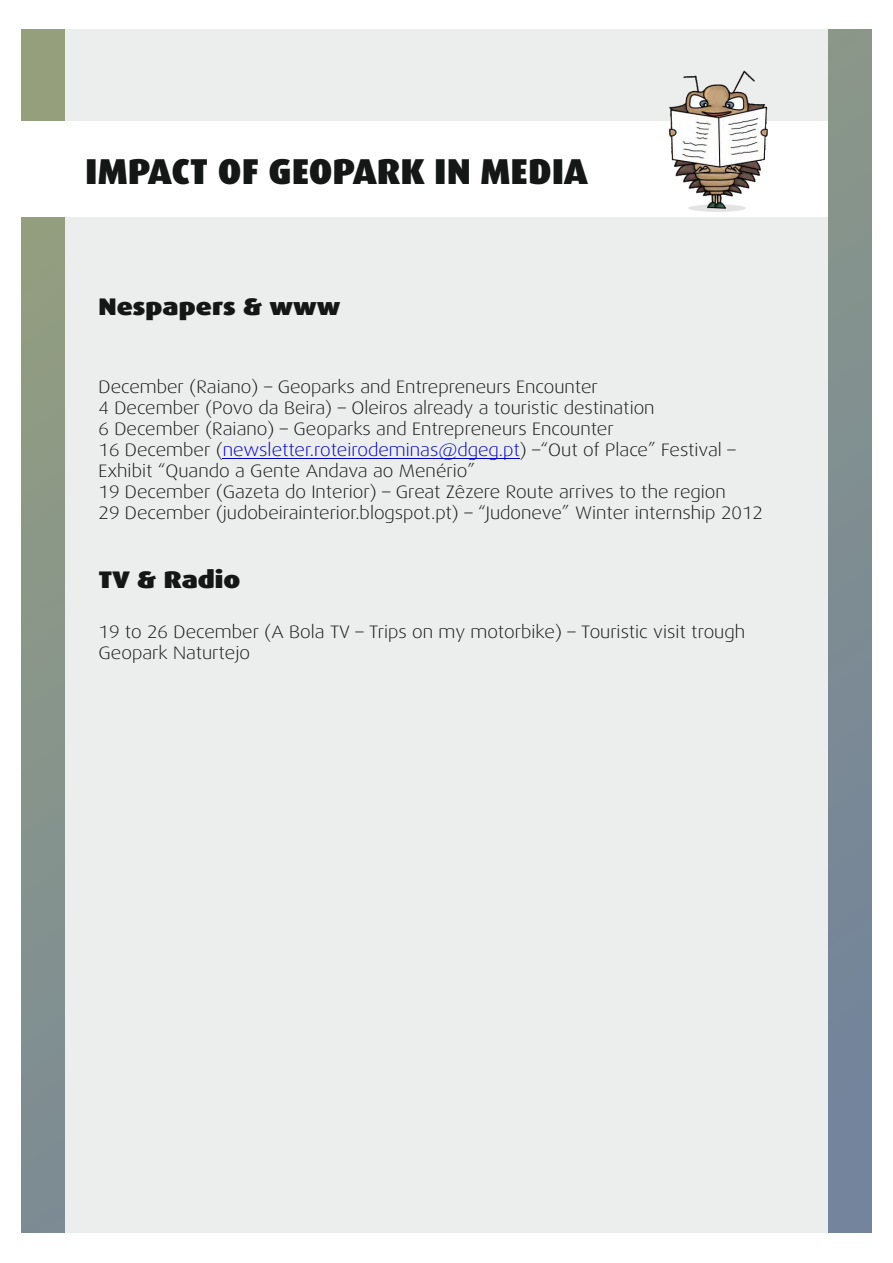
<style>
.page{position:relative;width:893px;height:1263px;background:#fff}
.page>*{position:absolute;margin:0;border:0;box-sizing:border-box;transform-origin:0 0}
.t1{font:900 36px "Dax";color:#151616}
.t2{font:900 24px "Dax Wide";color:#151616}
.t3{font:300 18px/21px "Dax Wide";color:#151616}
.s1{color:#0000c4}
</style>
<div class="page">
<div style="left:22px;top:29px;width:849px;height:1204px;background:linear-gradient(to bottom,#8f9b84,#778799)"></div>
<div style="left:65px;top:29px;width:763px;height:1204px;background:#eceded"></div>
<div style="left:22px;top:121px;width:806px;height:95px;background:#fff"></div>
<hr style="left:223px;top:458px;width:297px;height:1px;background:#0000c4">
<img style="left:668px;top:70px;width:107px;height:147px">
<h1 class="t1" style="left:85px;top:151px;width:504px">IMPACT OF GEOPARK IN MEDIA</h1>
<h2 class="t2" style="left:99px;top:292px;width:243px">Nespapers &amp; www</h2>
<p class="t3" style="left:99px;top:376px;width:666px">December (Raiano) – Geoparks and Entrepreneurs Encounter<br>4 December (Povo da Beira) – Oleiros already a touristic destination<br>6 December (Raiano) – Geoparks and Entrepreneurs Encounter<br>16 December (<span class="s1">newsletter.roteirodeminas@dgeg.pt</span>) –“Out of Place” Festival – Exhibit “Quando a Gente Andava ao Menério”<br>19 December (Gazeta do Interior) – Great Zêzere Route arrives to the region<br>29 December (judobeirainterior.blogspot.pt) – “Judoneve” Winter internship 2012</p>
<h2 class="t2" style="left:99px;top:565px;width:143px">TV &amp; Radio</h2>
<p class="t3" style="left:99px;top:622px;width:648px">19 to 26 December (A Bola TV – Trips on my motorbike) – Touristic visit trough<br>Geopark Naturtejo</p>
</div>
